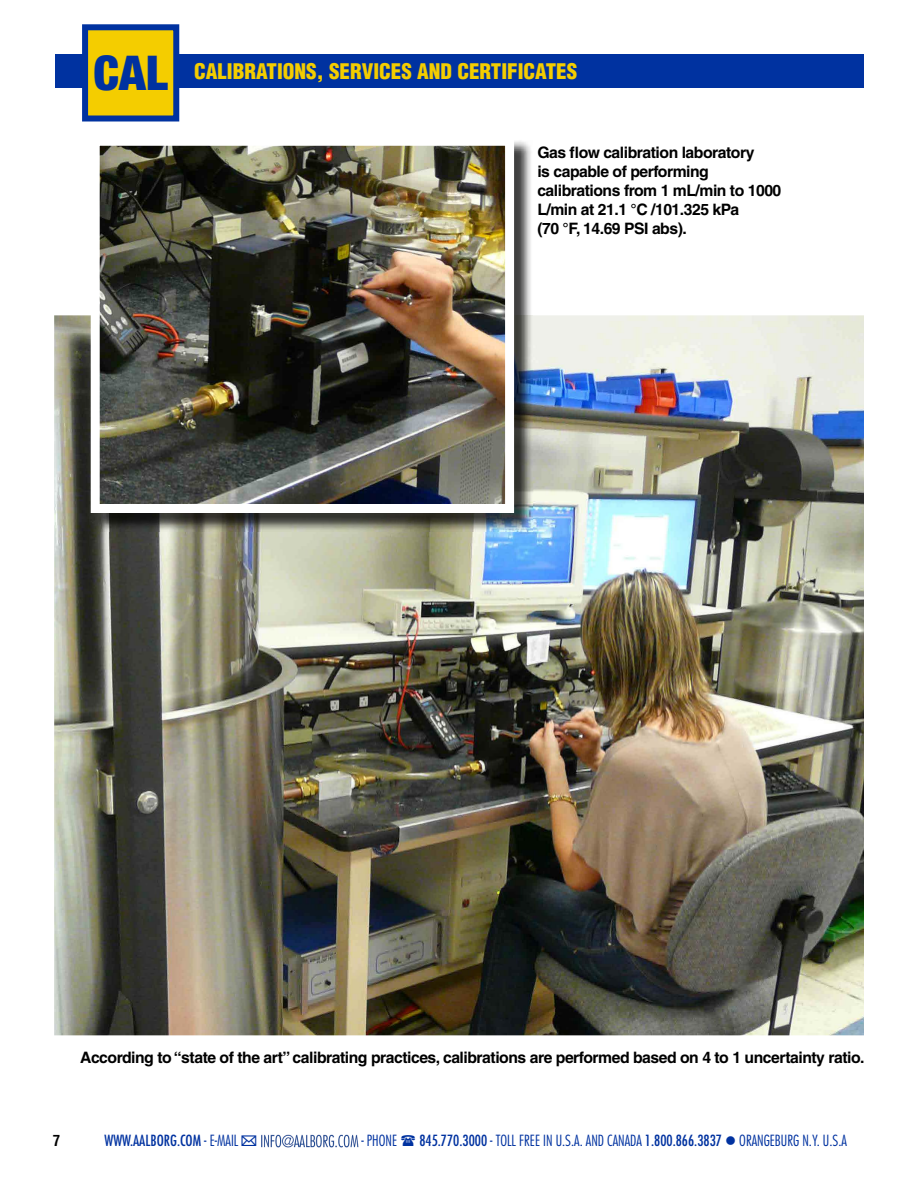
<style>
.page{position:relative;width:918px;height:1188px;background:#fff}
.page>*{position:absolute;margin:0;border:0;box-sizing:border-box;transform-origin:0 0}
.t1{font:900 condensed 48px "Helvetica Neue";color:#0032a0}
.t2{font:900 condensed 21px "Helvetica";color:#f4cd00}
.t3{font:700 15.75px/18.9px "Helvetica";letter-spacing:-.03em;color:#000}
.t4{font:300 condensed 15px "Futura";color:#0032a0}
.t5{font:condensed 15px "Futura";color:#0032a0}
.t6{font:700 condensed 15px "Helvetica";color:#000}
.s1{font-weight:300}
.s2{font-weight:400}
</style>
<div class="page">
<img style="left:261px;top:1134px;width:98px;height:14px">
<img style="left:54px;top:315px;width:810px;height:720px">
<img style="left:93px;top:141px;width:440px;height:391px">
<img style="left:101px;top:147px;width:403px;height:356px">
<div style="left:91px;top:137px;width:423px;height:376px;border:9px solid #fff"></div>
<div style="left:56px;top:54px;width:808px;height:33px;background:#0032a0"></div>
<div style="left:85px;top:27px;width:91px;height:91px;background:#f4cd00"></div>
<div style="left:82px;top:24px;width:97px;height:98px;border:6px solid #0032a0"></div>
<h1 class="t1" style="left:93px;top:43px;width:76px">CAL</h1>
<h2 class="t2" style="left:194px;top:58px;width:385px">CALIBRATIONS, SERVICES AND CERTIFICATES</h2>
<p class="t3" style="left:537px;top:143px;width:246px">Gas flow calibration laboratory<br>is capable of performing calibrations from 1 mL/min to 1000<br>L/min at 21.1 °C /101.325 kPa<br>(70 °F, 14.69 PSI abs).</p>
<p class="t3" style="left:80px;top:1048px;width:786px">According to “state of the art” calibrating practices, calibrations are performed based on 4 to 1 uncertainty ratio.</p>
<p class="t6" style="left:53px;top:1131px;width:9px">7</p>
<p class="t5" style="left:105px;top:1131px;width:135px">WWW.AALBORG.COM <span class="s1">- E-MAIL</span></p>
<p class="t4" style="left:361px;top:1131px;width:37px">- PHONE</p>
<p class="t4" style="left:419px;top:1131px;width:429px"><span class="s2">845.770.3000</span> - TOLL FREE IN U.S.A. AND CANADA <span class="s2">1.800.866.3837</span> ● ORANGEBURG N.Y. U.S.A</p>
</div>
